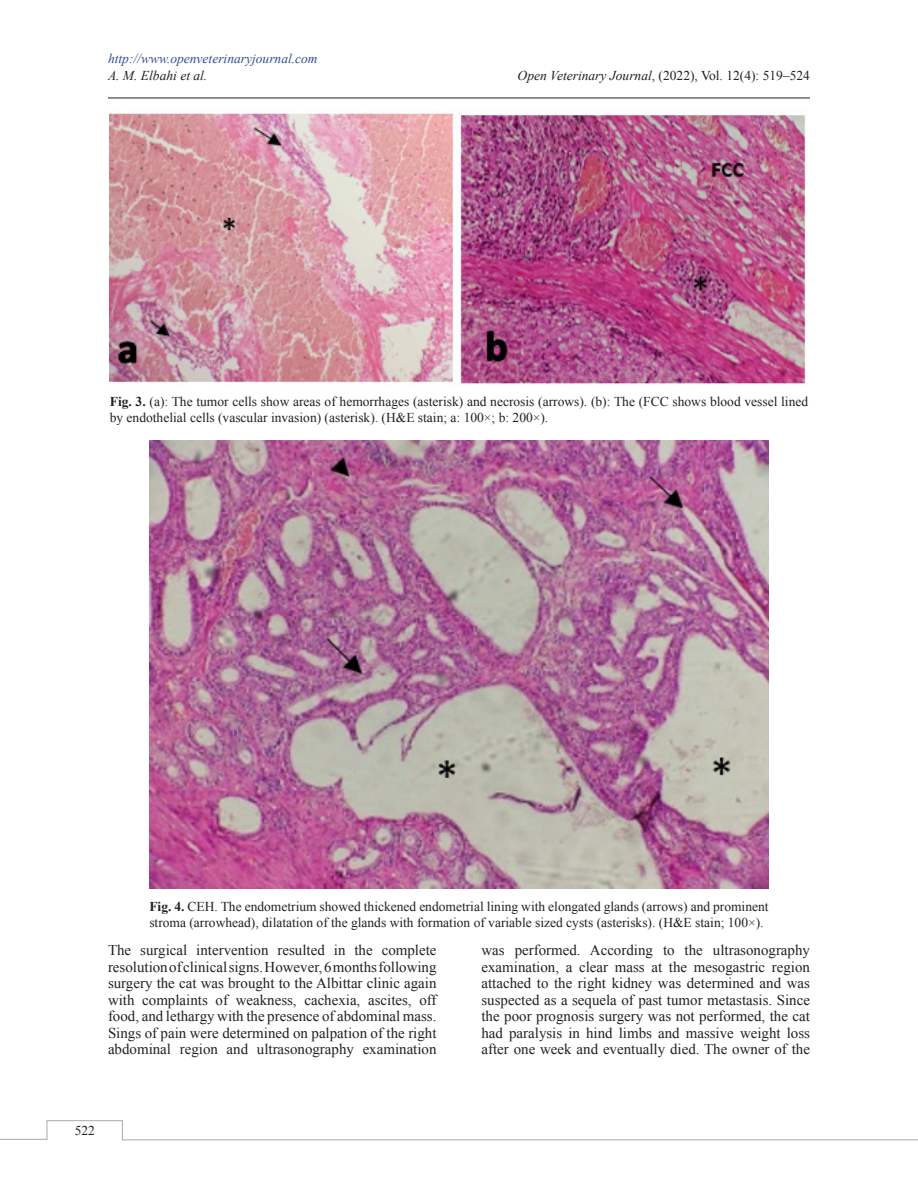
<style>
.page{position:relative;width:918px;height:1188px;background:#fff}
.page>*{position:absolute;margin:0;border:0;box-sizing:border-box;transform-origin:0 0}
.Para{font:15px/16.5px "Times New Roman";color:#231f20;text-align:justify}
.Fig_Caption{font:13.5px/16.2px "Times New Roman";color:#231f20}
.t1{font:italic 13.5px "Times New Roman";color:#304d94}
.t2{font:italic 13.5px "Times New Roman";color:#231f20}
.s1{font-style:italic}
.s2{font-weight:700}
</style>
<div class="page">
<hr style="left:108px;top:98px;width:702px;height:1px;background:#231f20">
<svg style="left:0;top:1120px;width:918px;height:21px"></svg>
<img style="left:110px;top:113px;width:696px;height:271px">
<img style="left:149px;top:441px;width:620px;height:448px">
<p class="t1" style="left:108px;top:50px;width:211px">http://www.openveterinaryjournal.com</p>
<p class="t2" style="left:108px;top:66px;width:101px">A. M. Elbahi et al.</p>
<p class="Fig_Caption" style="left:518px;top:67px;width:294px"><span class="s1">Open Veterinary Journal</span>, (2022), Vol. 12(4): 519–524</p>
<p class="Fig_Caption" style="left:110px;top:393px;width:700px"><span class="s2">Fig. 3.</span> (a): The tumor cells show areas of hemorrhages (asterisk) and necrosis (arrows). (b): The (FCC shows blood vessel lined by endothelial cells (vascular invasion) (asterisk). (H&amp;E stain; a: 100×; b: 200×).</p>
<p class="Fig_Caption" style="left:149px;top:898px;width:621px"><span class="s2">Fig. 4.</span> CEH. The endometrium showed thickened endometrial lining with elongated glands (arrows) and prominent stroma (arrowhead), dilatation of the glands with formation of variable sized cysts (asterisks). (H&amp;E stain; 100×).</p>
<p class="Para" style="left:108px;top:942px;width:330px">The surgical intervention resulted in the complete resolution of clinical signs. However, 6 months following surgery the cat was brought to the Albittar clinic again with complaints of weakness, cachexia, ascites, off food, and lethargy with the presence of abdominal mass.<br>Sings of pain were determined on palpation of the right abdominal region and ultrasonography examination</p>
<p class="Para" style="left:482px;top:942px;width:330px">was performed. According to the ultrasonography examination, a clear mass at the mesogastric region attached to the right kidney was determined and was suspected as a sequela of past tumor metastasis. Since the poor prognosis surgery was not performed, the cat had paralysis in hind limbs and massive weight loss after one week and eventually died. The owner of the</p>
<p class="Fig_Caption" style="left:75px;top:1122px;width:22px">522</p>
</div>
